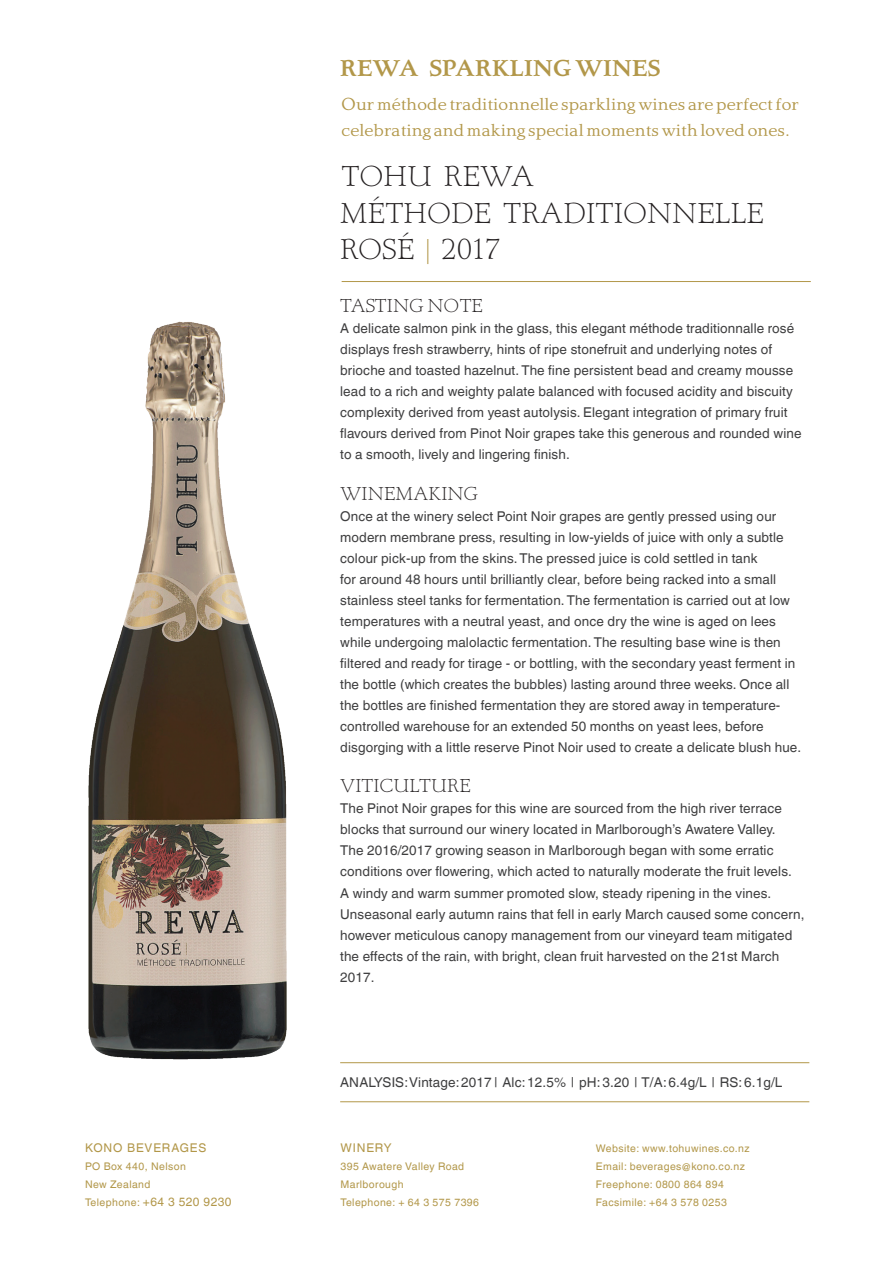
<style>
.page{position:relative;width:893px;height:1263px;background:#fff}
.page>*{position:absolute;margin:0;border:0;box-sizing:border-box;transform-origin:0 0}
.t1{font:30px "Quay Roman Lgt";color:#231f20}
.t2{font:24px "Quay Roman Mdm";color:#b29749}
.t3{font:19.5px "Quay Roman Lgt";color:#231f20}
.t4{font:18px/25.5px "Quay Roman Rgl";color:#b29749}
.t5{font:13.5px/21px "Helvetica World";letter-spacing:.01em;color:#3e3e3f}
.t6{font:12px "Helvetica World";letter-spacing:.04em;color:#b29749}
.t7{font:12px "Helvetica World";letter-spacing:.07em;color:#b29749}
.t8{font:10.5px/18px "Helvetica World";letter-spacing:.04em;color:#b29749}
.s1{font-size:10.5px}
.s2{color:#b29749}
</style>
<div class="page">
<hr style="left:340px;top:1062px;width:469px;height:1px;background:#b29749">
<hr style="left:340px;top:1101px;width:469px;height:1px;background:#b29749">
<hr style="left:342px;top:281px;width:469px;height:1px;background:#b29749">
<img style="left:88px;top:321px;width:199px;height:739px">
<p class="t7" style="left:85px;top:1140px;width:123px">KONO BEVERAGES</p>
<p class="t8" style="left:85px;top:1157px;width:102px">PO Box 440, Nelson<br>New Zealand</p>
<p class="t6" style="left:85px;top:1194px;width:148px"><span class="s1">Telephone:</span> +64 3 520 9230</p>
<h2 class="t2" style="left:340px;top:54px;width:322px">REWA SPARKLING WINES</h2>
<h3 class="t4" style="left:342px;top:91px;width:459px">Our méthode traditionnelle sparkling wines are perfect for celebrating and making special moments with loved ones.</h3>
<h1 class="t1" style="left:342px;top:159px;width:194px">TOHU REWA</h1>
<h1 class="t1" style="left:340px;top:195px;width:425px">MÉTHODE TRADITIONNELLE</h1>
<h1 class="t1" style="left:340px;top:232px;width:162px">ROSÉ <span class="s2">|</span> 2017</h1>
<h3 class="t3" style="left:340px;top:295px;width:144px">TASTING NOTE</h3>
<p class="t5" style="left:340px;top:318px;width:463px">A delicate salmon pink in the glass, this elegant méthode traditionnalle rosé displays fresh strawberry, hints of ripe stonefruit and underlying notes of brioche and toasted hazelnut. The fine persistent bead and creamy mousse lead to a rich and weighty palate balanced with focused acidity and biscuity complexity derived from yeast autolysis. Elegant integration of primary fruit flavours derived from Pinot Noir grapes take this generous and rounded wine to a smooth, lively and lingering finish.</p>
<h3 class="t3" style="left:340px;top:482px;width:140px">WINEMAKING</h3>
<p class="t5" style="left:340px;top:506px;width:462px">Once at the winery select Point Noir grapes are gently pressed using our modern membrane press, resulting in low-yields of juice with only a subtle colour pick-up from the skins. The pressed juice is cold settled in tank<br>for around 48 hours until brilliantly clear, before being racked into a small stainless steel tanks for fermentation. The fermentation is carried out at low temperatures with a neutral yeast, and once dry the wine is aged on lees while undergoing malolactic fermentation. The resulting base wine is then filtered and ready for tirage - or bottling, with the secondary yeast ferment in the bottle (which creates the bubbles) lasting around three weeks. Once all the bottles are finished fermentation they are stored away in temperature&shy;controlled warehouse for an extended 50 months on yeast lees, before disgorging with a little reserve Pinot Noir used to create a delicate blush hue.</p>
<h3 class="t3" style="left:340px;top:775px;width:132px">VITICULTURE</h3>
<p class="t5" style="left:340px;top:798px;width:466px">The Pinot Noir grapes for this wine are sourced from the high river terrace blocks that surround our winery located in Marlborough’s Awatere Valley.<br>The 2016/2017 growing season in Marlborough began with some erratic conditions over flowering, which acted to naturally moderate the fruit levels.<br>A windy and warm summer promoted slow, steady ripening in the vines.<br>Unseasonal early autumn rains that fell in early March caused some concern, however meticulous canopy management from our vineyard team mitigated the effects of the rain, with bright, clean fruit harvested on the 21st March 2017.</p>
<p class="t5" style="left:340px;top:1071px;width:444px">ANALYSIS: Vintage: 2017 | Alc: 12.5% | pH: 3.20 | T/A: 6.4g/L | RS: 6.1g/L</p>
<p class="t7" style="left:340px;top:1140px;width:53px">WINERY</p>
<p class="t8" style="left:340px;top:1157px;width:140px">395 Awatere Valley Road<br>Marlborough<br>Telephone: + 64 3 575 7396</p>
<p class="t8" style="left:596px;top:1139px;width:155px">Website: www.tohuwines.co.nz<br>Email: beverages@kono.co.nz<br>Freephone: 0800 864 894<br>Facsimile: +64 3 578 0253</p>
</div>
